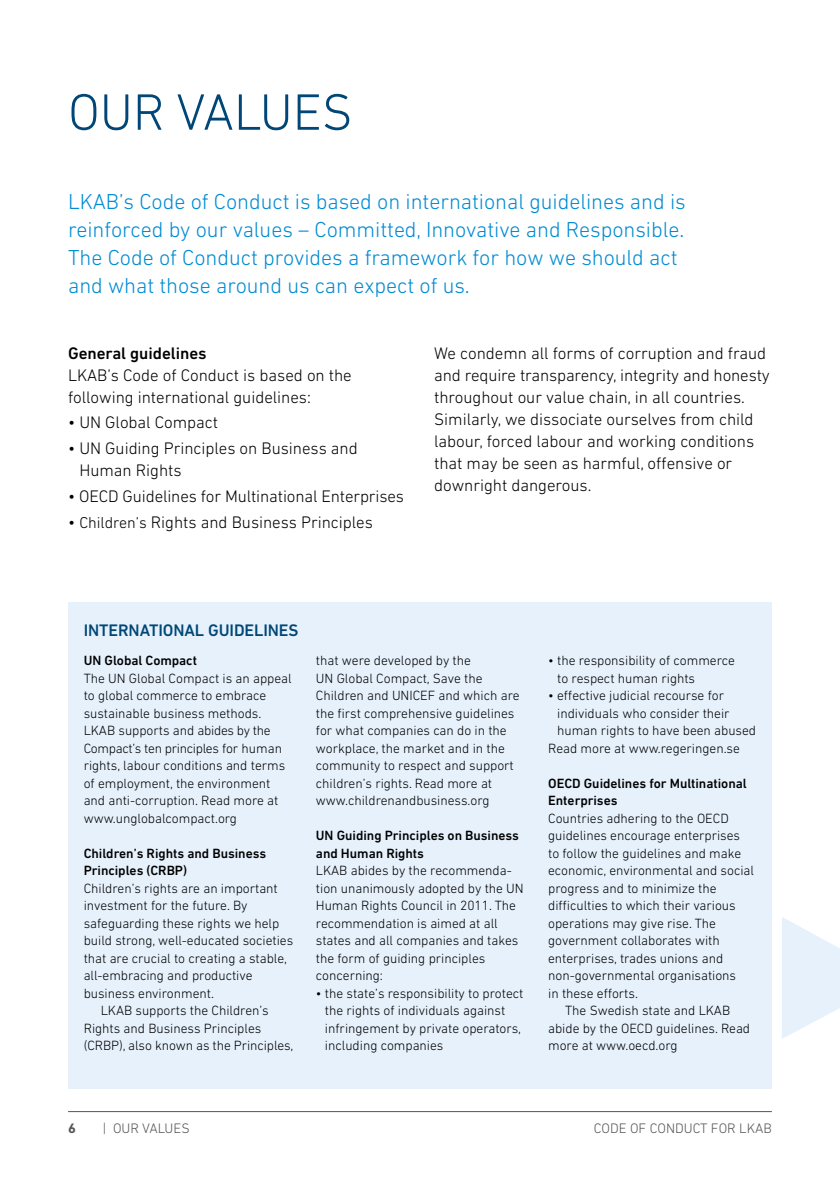
<style>
.page{position:relative;width:840px;height:1191px;background:#fff}
.page>*{position:absolute;margin:0;border:0;box-sizing:border-box;transform-origin:0 0}
.t1{font:300 52px "DIN Next LT Profor LKAB";color:#004777}
.t2{font:300 22px/28px "DIN Next LT Profor LKAB";letter-spacing:-.005em;color:#008bd2}
.t3{font:300 17px/22px "DIN Next LT Profor LKAB";letter-spacing:-.005em;color:#000}
.t4{font:500 17px "DIN Next LT Profor LKAB";letter-spacing:-.005em;color:#004777}
.t5{font:500 17px "DIN Next LT Profor LKAB";letter-spacing:-.005em;color:#000}
.t6{font:300 14px "DIN Next LT Profor LKAB";color:#565656}
.t7{font:700 14px "DIN Next LT Profor LKAB";color:#565656}
.t8{font:300 13.6px/17.4px "DIN Next LT Profor LKAB";letter-spacing:-.005em;color:#000}
.t9{font:500 13.6px/17.6px "DIN Next LT Profor LKAB";letter-spacing:-.005em;color:#000}
.s1{font-size:16px}
</style>
<div class="page">
<hr style="left:68px;top:1111px;width:703px;height:1px;background:#565656">
<div style="left:68px;top:603px;width:703px;height:486px;background:#e6f1fc"></div>
<svg style="left:782px;top:917px;width:57px;height:122px"></svg>
<h1 class="t1" style="left:68px;top:82px;width:286px">OUR VALUES</h1>
<h2 class="t2" style="left:68px;top:188px;width:618px">LKAB’s Code of Conduct is based on international guidelines and is reinforced by our values – Committed, Innovative and Responsible.<br>The Code of Conduct provides a framework for how we should act and what those around us can expect of us.</h2>
<p class="t5" style="left:68px;top:343px;width:140px">General guidelines</p>
<p class="t3" style="left:68px;top:364px;width:285px">LKAB’s Code of Conduct is based on the following international guidelines:</p>
<p class="t3" style="left:68px;top:411px;width:151px">• UN Global Compact</p>
<p class="t3" style="left:79px;top:437px;width:280px;text-indent:-11px">• UN Guiding Principles on Business and<br>Human Rights</p>
<p class="t3" style="left:68px;top:485px;width:337px">• OECD Guidelines for Multinational Enterprises</p>
<p class="t3" style="left:68px;top:510px;width:306px">• <span class="s1">Children’s</span> Rights and Business Principles</p>
<p class="t3" style="left:434px;top:342px;width:337px">We condemn all forms of corruption and fraud and require transparency, integrity and honesty throughout our value chain, in all countries.<br>Similarly, we dissociate ourselves from child labour, forced labour and working conditions that may be seen as harmful, offensive or downright dangerous.</p>
<p class="t4" style="left:84px;top:620px;width:216px">INTERNATIONAL GUIDELINES</p>
<p class="t9" style="left:84px;top:651px;width:115px">UN Global Compact</p>
<p class="t8" style="left:84px;top:669px;width:209px">The UN Global Compact is an appeal to global commerce to embrace sustainable business methods.<br>LKAB supports and abides by the<br>Compact’s ten principles for human rights, labour conditions and terms of employment, the environment and anti-corruption. Read more at www.unglobalcompact.org</p>
<p class="t9" style="left:84px;top:844px;width:184px">Children’s Rights and Business<br>Principles (CRBP)</p>
<p class="t8" style="left:84px;top:879px;width:195px">Children’s rights are an important</p>
<p class="t8" style="left:84px;top:896px;width:165px">investment for the future. By</p>
<p class="t8" style="left:84px;top:914px;width:197px">safeguarding these rights we help</p>
<p class="t8" style="left:84px;top:932px;width:211px">build strong, well-educated societies</p>
<p class="t8" style="left:84px;top:949px;width:205px">that are crucial to creating a stable,</p>
<p class="t8" style="left:84px;top:967px;width:170px">all-embracing and productive</p>
<p class="t8" style="left:84px;top:984px;width:132px">business environment.</p>
<p class="t8" style="left:101px;top:1002px;width:169px">LKAB supports the Children’s</p>
<p class="t8" style="left:84px;top:1019px;width:179px">Rights and Business Principles</p>
<p class="t8" style="left:84px;top:1037px;width:211px">(CRBP), also known as the Principles,</p>
<p class="t8" style="left:316px;top:652px;width:205px">that were developed by the<br>UN Global Compact, Save the<br>Children and UNICEF and which are the first comprehensive guidelines for what companies can do in the workplace, the market and in the community to respect and support children’s rights. Read more at www.childrenandbusiness.org</p>
<p class="t9" style="left:316px;top:826px;width:204px">UN Guiding Principles on Business and Human Rights</p>
<p class="t8" style="left:316px;top:861px;width:209px">LKAB abides by the recommenda&shy;tion unanimously adopted by the UN<br>Human Rights Council in 2011. The recommendation is aimed at all states and all companies and takes the form of guiding principles concerning:</p>
<p class="t8" style="left:325px;top:984px;width:200px;text-indent:-9px">• the state’s responsibility to protect the rights of individuals against infringement by private operators, including companies</p>
<p class="t8" style="left:557px;top:651px;width:179px;text-indent:-9px">• the responsibility of commerce to respect human rights</p>
<p class="t8" style="left:548px;top:686px;width:177px">• effective judicial recourse for</p>
<p class="t8" style="left:557px;top:704px;width:174px">individuals who consider their</p>
<p class="t8" style="left:557px;top:721px;width:200px">human rights to have been abused</p>
<p class="t8" style="left:548px;top:739px;width:193px">Read more at www.regeringen.se</p>
<p class="t9" style="left:548px;top:774px;width:200px">OECD Guidelines for Multinational<br>Enterprises</p>
<p class="t8" style="left:548px;top:809px;width:182px">Countries adhering to the OECD</p>
<p class="t8" style="left:548px;top:826px;width:193px">guidelines encourage enterprises</p>
<p class="t8" style="left:548px;top:844px;width:194px">to follow the guidelines and make</p>
<p class="t8" style="left:548px;top:861px;width:207px">economic, environmental and social</p>
<p class="t8" style="left:548px;top:879px;width:170px">progress and to minimize the</p>
<p class="t8" style="left:548px;top:896px;width:189px">difficulties to which their various</p>
<p class="t8" style="left:548px;top:914px;width:169px">operations may give rise. The</p>
<p class="t8" style="left:548px;top:931px;width:173px">government collaborates with</p>
<p class="t8" style="left:548px;top:949px;width:176px">enterprises, trades unions and</p>
<p class="t8" style="left:548px;top:966px;width:189px">non-governmental organisations</p>
<p class="t8" style="left:548px;top:984px;width:91px">in these efforts.</p>
<p class="t8" style="left:565px;top:1001px;width:166px">The Swedish state and LKAB</p>
<p class="t8" style="left:548px;top:1019px;width:203px">abide by the OECD guidelines. Read</p>
<p class="t8" style="left:548px;top:1036px;width:131px">more at www.oecd.org</p>
<p class="t6" style="left:103px;top:1120px;width:88px">| OUR VALUES</p>
<p class="t7" style="left:68px;top:1119px;width:9px">6</p>
<p class="t6" style="left:593px;top:1120px;width:179px">CODE OF CONDUCT FOR LKAB</p>
</div>
